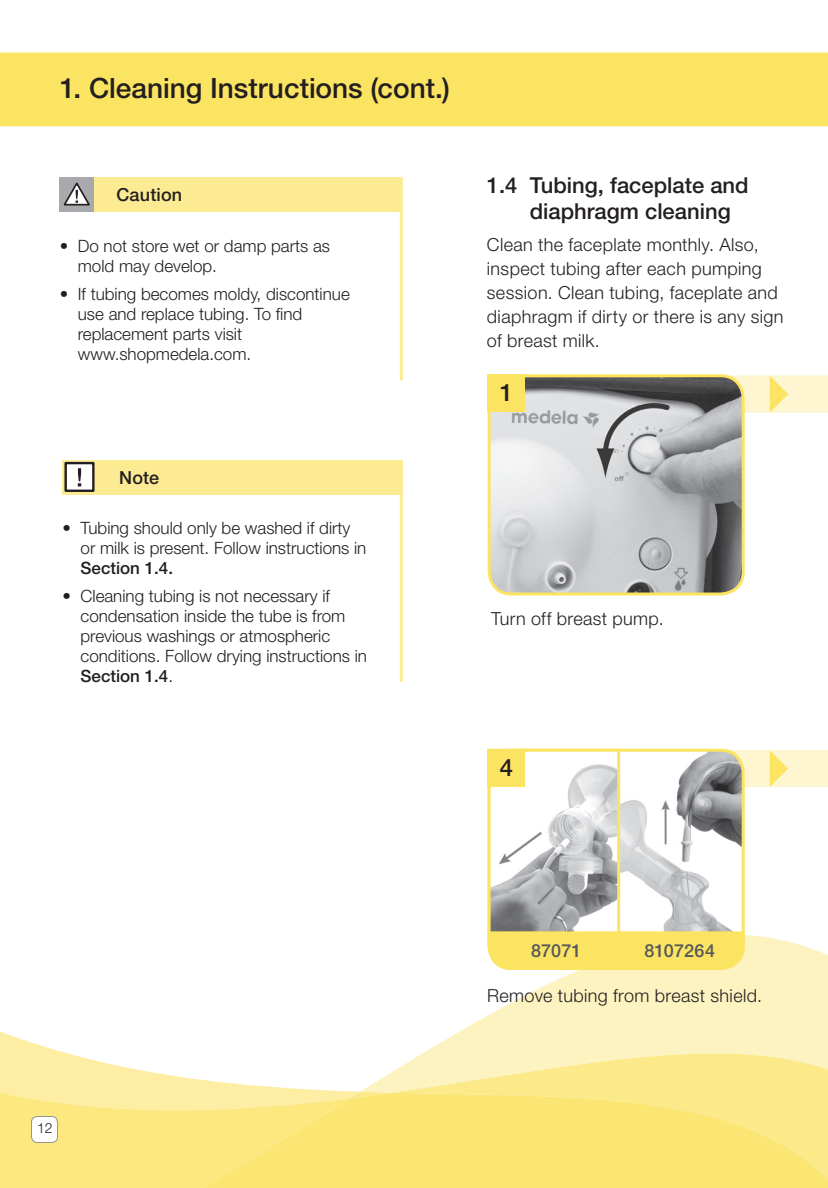
<style>
.page{position:relative;width:828px;height:1188px;background:#fff}
.page>*{position:absolute;margin:0;border:0;box-sizing:border-box;transform-origin:0 0}
.t1{font:500 28px "Helvetica Neue LT Std";color:#231f20}
.t2{font:500 24px "Helvetica Neue LT Std";color:#231f20}
.t3{font:500 22px/26.4px "Helvetica Neue LT Std";color:#231f20}
.t4{font:300 18px/24px "Helvetica Neue LT Std";letter-spacing:.02em;color:#231f20}
.t5{font:500 18px "Helvetica Neue LT Std";letter-spacing:.005em;color:#57585a}
.t6{font:500 18px "Helvetica Neue LT Std";letter-spacing:.01em;color:#231f20}
.t7{font:300 17px/20px "Helvetica Neue LT Std";color:#231f20}
.t8{font:500 17px "Helvetica Neue LT Std";color:#231f20}
.t9{font:300 14px "Helvetica Neue LT Std";color:#231f20}
.s1{font-weight:500}
</style>
<div class="page">
<div style="left:0;top:53px;width:828px;height:73px;background:#fbe462"></div>
<svg style="left:424px;top:971px;width:404px;height:82px;fill:#fcf3c0"></svg>
<svg style="left:392px;top:1053px;width:436px;height:37px;background:#fcec9f"></svg>
<svg style="left:0;top:1031px;width:392px;height:157px"></svg>
<svg style="left:202px;top:1090px;width:626px;height:98px;background:#fbe67a"></svg>
<div style="left:31px;top:1116px;width:26px;height:26px;background:#fff;border-radius:6px"></div>
<div style="left:31px;top:1116px;width:27px;height:27px;border:1px solid #939598;border-radius:6px"></div>
<div style="left:60px;top:177px;width:340px;height:34px;background:#fceb93"></div>
<img style="left:489px;top:378px;width:252px;height:215px">
<div style="left:488px;top:374px;width:257px;height:222px;border:3px solid #fbe462;border-radius:23px"></div>
<svg style="left:634px;top:375px;width:194px;height:38px;background:#ada88e"></svg>
<svg style="left:487px;top:748px;width:341px;height:223px"></svg>
<div style="left:488px;top:374px;width:37px;height:38px;background:#fbe462"></div>
<div style="left:63px;top:460px;width:340px;height:34px;background:#fceb93"></div>
<hr style="left:400px;top:460px;width:3px;height:222px;background:#fceb93">
<hr style="left:400px;top:177px;width:3px;height:203px;background:#fceb93">
<div style="left:66px;top:463px;width:27px;height:28px;background:#fff"></div>
<div style="left:64px;top:462px;width:31px;height:30px;border:2px solid #231f20"></div>
<svg style="left:78px;top:468px;width:3px;height:18px"></svg>
<div style="left:488px;top:749px;width:37px;height:37px;background:#fbe462"></div>
<div style="left:60px;top:177px;width:34px;height:34px;background:#a8a9ad"></div>
<svg style="left:63px;top:182px;width:27px;height:24px"></svg>
<h1 class="t1" style="left:60px;top:71px;width:392px">1. Cleaning Instructions (cont.)</h1>
<p class="t6" style="left:117px;top:184px;width:67px">Caution</p>
<p class="t7" style="left:78px;top:235px;width:254px;text-indent:-18px">• Do not store wet or damp parts as mold may develop.</p>
<p class="t7" style="left:78px;top:284px;width:274px;text-indent:-18px">• If tubing becomes moldy, discontinue use and replace tubing. To find replacement parts visit www.shopmedela.com.</p>
<p class="t6" style="left:119px;top:467px;width:42px">Note</p>
<p class="t7" style="left:81px;top:517px;width:287px;text-indent:-18px">• Tubing should only be washed if dirty or milk is present. Follow instructions in</p>
<p class="t8" style="left:81px;top:558px;width:94px">Section 1.4.</p>
<p class="t7" style="left:81px;top:586px;width:288px;text-indent:-18px">• Cleaning tubing is not necessary if condensation inside the tube is from previous washings or atmospheric conditions. Follow drying instructions in<br><span class="s1">Section 1.4</span>.</p>
<p class="t3" style="left:530px;top:172px;width:220px;text-indent:-43px">1.4 Tubing, faceplate and diaphragm cleaning</p>
<p class="t4" style="left:487px;top:232px;width:298px">Clean the faceplate monthly. Also, inspect tubing after each pumping session. Clean tubing, faceplate and diaphragm if dirty or there is any sign of breast milk.</p>
<h2 class="t2" style="left:500px;top:378px;width:15px">1</h2>
<p class="t4" style="left:491px;top:606px;width:174px">Turn off breast pump.</p>
<h2 class="t2" style="left:500px;top:753px;width:15px">4</h2>
<p class="t9" style="left:37px;top:1120px;width:17px">12</p>
<p class="t5" style="left:531px;top:940px;width:52px">87071</p>
<p class="t5" style="left:645px;top:940px;width:72px">8107264</p>
<p class="t4" style="left:487px;top:983px;width:277px">Remove tubing from breast shield.</p>
</div>
